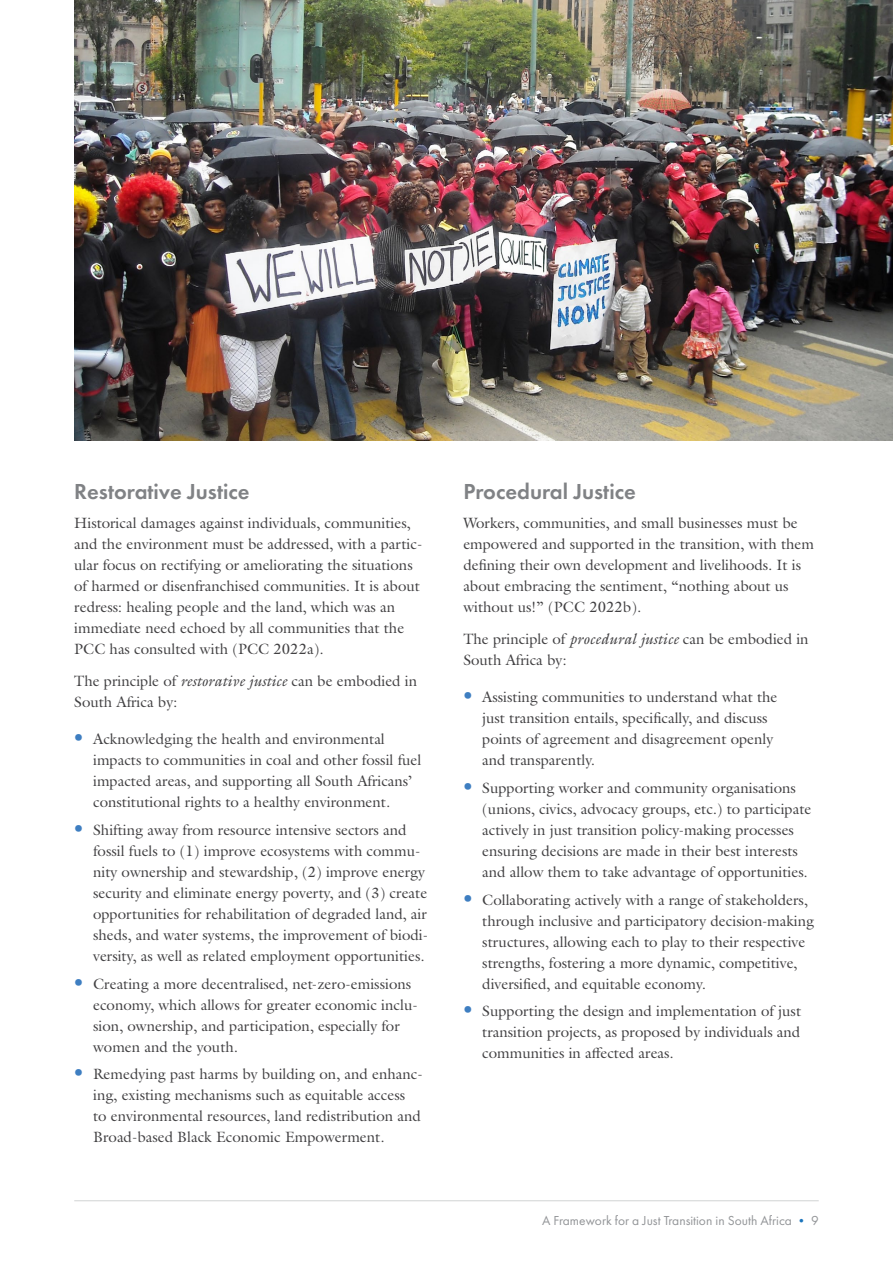
<style>
.page{position:relative;width:893px;height:1263px;background:#fff}
.page>*{position:absolute;margin:0;border:0;box-sizing:border-box;transform-origin:0 0}
.t1{font:600 22.5px "Futura PT";color:#808285}
.t2{font:15px/21px "Galliard Pro";color:#414042}
.t3{font:13.5px "Futura PT";color:#939598}
.s1{font-style:italic}
.s2{font-weight:700;font-size:19.5px;color:#3e7ec1}
.s3{font-weight:700;font-size:12.75px;color:#1c75bc}
</style>
<div class="page">
<hr style="left:74px;top:1200px;width:745px;height:1px;background:#d1d3d4">
<img style="left:74px;top:0;width:819px;height:441px">
<h1 class="t1" style="left:74px;top:477px;width:177px">Restorative Justice</h1>
<p class="t2" style="left:74px;top:512px;width:350px">Historical damages against individuals, communities, and the environment must be addressed, with a partic&shy;ular focus on rectifying or ameliorating the situations of harmed or disenfranchised communities. It is about redress: healing people and the land, which was an immediate need echoed by all communities that the PCC has consulted with (PCC 2022a).</p>
<p class="t2" style="left:74px;top:670px;width:344px">The principle of <span class="s1">restorative justice</span> can be embodied in<br>South Africa by:</p>
<p class="t2" style="left:93px;top:728px;width:330px;text-indent:-19px"><span class="s2">•</span> Acknowledging the health and environmental impacts to communities in coal and other fossil fuel impacted areas, and supporting all South Africans’ constitutional rights to a healthy environment.</p>
<p class="t2" style="left:93px;top:819px;width:336px;text-indent:-19px"><span class="s2">•</span> Shifting away from resource intensive sectors and fossil fuels to (1) improve ecosystems with commu&shy;nity ownership and stewardship, (2) improve energy security and eliminate energy poverty, and (3) create opportunities for rehabilitation of degraded land, air sheds, and water systems, the improvement of biodi&shy;versity, as well as related employment opportunities.</p>
<p class="t2" style="left:93px;top:973px;width:326px;text-indent:-19px"><span class="s2">•</span> Creating a more decentralised, net-zero-emissions economy, which allows for greater economic inclu&shy;sion, ownership, and participation, especially for women and the youth.</p>
<p class="t2" style="left:93px;top:1063px;width:331px;text-indent:-19px"><span class="s2">•</span> Remedying past harms by building on, and enhanc&shy;ing, existing mechanisms such as equitable access<br>to environmental resources, land redistribution and Broad-based Black Economic Empowerment.</p>
<h1 class="t1" style="left:463px;top:477px;width:174px">Procedural Justice</h1>
<p class="t2" style="left:463px;top:512px;width:352px">Workers, communities, and small businesses must be empowered and supported in the transition, with them defining their own development and livelihoods. It is about embracing the sentiment, “nothing about us without us!” (PCC 2022b).</p>
<p class="t2" style="left:463px;top:628px;width:347px">The principle of <span class="s1">procedural justice</span> can be embodied in<br>South Africa by:</p>
<p class="t2" style="left:482px;top:686px;width:297px;text-indent:-19px"><span class="s2">•</span> Assisting communities to understand what the just transition entails, specifically, and discuss points of agreement and disagreement openly and transparently.</p>
<p class="t2" style="left:482px;top:777px;width:331px;text-indent:-19px"><span class="s2">•</span> Supporting worker and community organisations (unions, civics, advocacy groups, etc.) to participate actively in just transition policy-making processes ensuring decisions are made in their best interests and allow them to take advantage of opportunities.</p>
<p class="t2" style="left:482px;top:889px;width:334px;text-indent:-19px"><span class="s2">•</span> Collaborating actively with a range of stakeholders, through inclusive and participatory decision-making structures, allowing each to play to their respective strengths, fostering a more dynamic, competitive, diversified, and equitable economy.</p>
<p class="t2" style="left:482px;top:1000px;width:320px;text-align:justify;text-indent:-19px"><span class="s2">•</span> Supporting the design and implementation of just transition projects, as proposed by individuals and communities in affected areas.</p>
<p class="t3" style="left:542px;top:1213px;width:278px">A Framework for a Just Transition in South Africa <span class="s3">•</span> 9</p>
</div>
